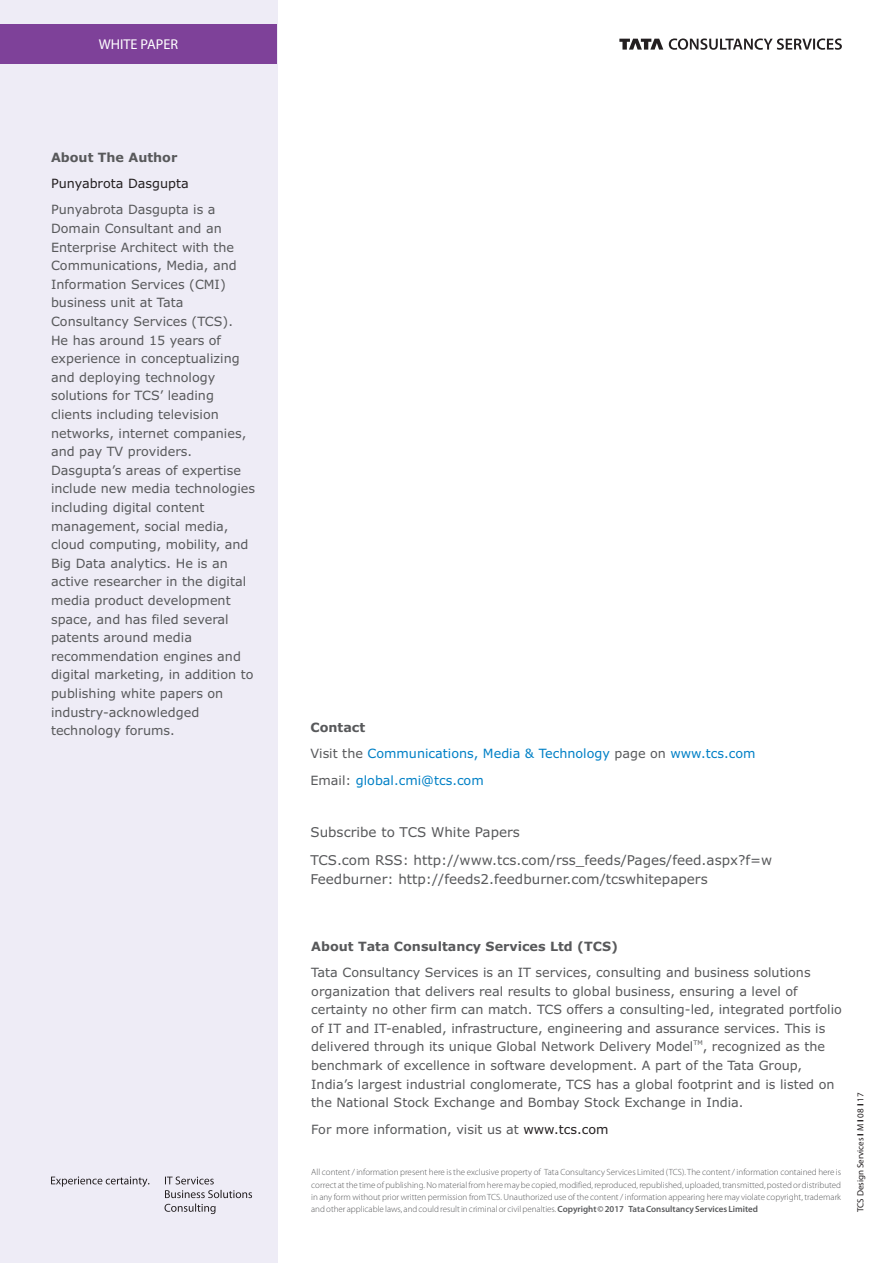
<style>
.page{position:relative;width:893px;height:1263px;background:#fff}
.page>*{position:absolute;margin:0;border:0;box-sizing:border-box;transform-origin:0 0}
.t1{font:14.25px "Myriad Pro";color:#fff}
.t2{font:13.5px/27.9px "Verdana";color:#58595b}
.t3{font:12.75px/18.6px "Verdana";color:#58595b}
.t4{font:12.75px/26.4px "Verdana";color:#0080c6}
.t5{font:700 12.75px "Verdana";color:#58595b}
.t6{font:12.75px "Verdana";color:#231f20}
.t7{font:300 9px/12.3px "Myriad Pro";color:#58595b;text-align:justify}
.t8{font:9px "Myriad Pro";color:#231f20}
.t9{font:6.3px "Verdana";color:#58595b}
.s1{font-weight:700;color:#58595b}
.s2{color:#58595b}
.s3{color:#231f20}
.s4{font-weight:600}
.s5{font-weight:700}
</style>
<div class="page">
<div style="left:0;top:0;width:277px;height:1263px;background:#eeecf6"></div>
<svg style="left:619px;top:39px;width:44px;height:11px"></svg>
<svg style="left:669px;top:38px;width:173px;height:12px"></svg>
<svg style="left:51px;top:1176px;width:98px;height:11px"></svg>
<svg style="left:165px;top:1176px;width:87px;height:38px"></svg>
<div style="left:0;top:24px;width:277px;height:40px;background:#7e4199"></div>
<p class="t1" style="left:99px;top:38px;width:81px">WHITE PAPER</p>
<p class="t5" style="left:51px;top:152px;width:128px">About The Author</p>
<p class="t6" style="left:51px;top:178px;width:139px">Punyabrota Dasgupta</p>
<p class="t3" style="left:51px;top:202px;width:206px">Punyabrota Dasgupta is a<br>Domain Consultant and an<br>Enterprise Architect with the<br>Communications, Media, and<br>Information Services (CMI) business unit at Tata<br>Consultancy Services (TCS).<br>He has around 15 years of experience in conceptualizing and deploying technology solutions for TCS’ leading clients including television networks, internet companies, and pay TV providers.<br>Dasgupta’s areas of expertise include new media technologies including digital content management, social media, cloud computing, mobility, and<br>Big Data analytics. He is an active researcher in the digital media product development space, and has filed several patents around media recommendation engines and digital marketing, in addition to publishing white papers on industry-acknowledged technology forums.</p>
<p class="t4" style="left:310px;top:715px;width:447px"><span class="s1">Contact<br></span><span class="s2">Visit the</span> Communications, Media &amp; Technology <span class="s2">page on</span> www.tcs.com<br><span class="s2">Email:</span> global.cmi@tcs.com</p>
<p class="t2" style="left:310px;top:819px;width:463px">Subscribe to TCS White Papers<br>TCS.com RSS: http://www.tcs.com/rss_feeds/Pages/feed.aspx?f=w</p>
<p class="t2" style="left:310px;top:866px;width:399px">Feedburner: http://feeds2.feedburner.com/tcswhitepapers</p>
<p class="t5" style="left:311px;top:941px;width:308px">About Tata Consultancy Services Ltd (TCS)</p>
<p class="t3" style="left:311px;top:964px;width:532px">Tata Consultancy Services is an IT services, consulting and business solutions organization that delivers real results to global business, ensuring a level of certainty no other firm can match. TCS offers a consulting-led, integrated portfolio of IT and IT-enabled, infrastructure, engineering and assurance services. This is</p>
<p class="t9" style="left:693px;top:1040px;width:11px">TM</p>
<p class="t3" style="left:311px;top:1038px;width:525px">delivered through its unique Global Network Delivery Model , recognized as the benchmark of excellence in software development. A part of the Tata Group, India’s largest industrial conglomerate, TCS has a global footprint and is listed on the National Stock Exchange and Bombay Stock Exchange in India.</p>
<p class="t3" style="left:311px;top:1121px;width:299px">For more information, visit us at <span class="s3">www.tcs.com</span></p>
<p class="t7" style="left:311px;top:1167px;width:531px">All content / information present here is the exclusive property of Tata Consultancy Services Limited (TCS). The content / information contained here is correct at the time of publishing. No material from here may be copied, modified, reproduced, republished, uploaded, transmitted, posted or distributed in any form without prior written permission from TCS. Unauthorized use of the content / information appearing here may violate copyright, trademark and other applicable laws, and could result in criminal or civil penalties.<span class="s4">Copyright © 2017 Tata Consultancy Services Limited</span></p>
<p class="t8" style="left:857px;top:1212px;width:121px;rotate:-90deg">TCS Design Services <span class="s5">I</span> M <span class="s5">I</span> 08 <span class="s5">I</span> 17</p>
</div>
